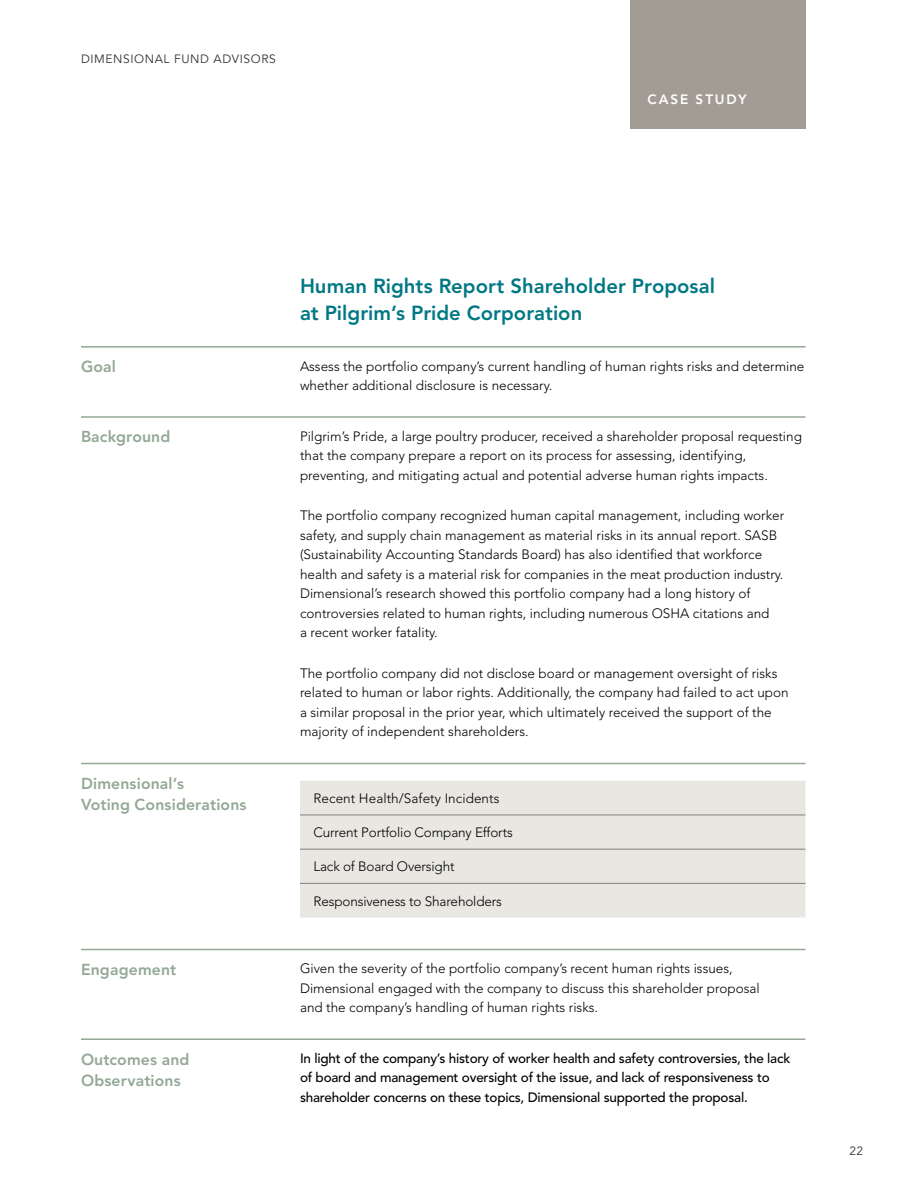
<style>
.page{position:relative;width:918px;height:1188px;background:#fff}
.page>*{position:absolute;margin:0;border:0;box-sizing:border-box;transform-origin:0 0}
.Table_Header{font:800 20.25px/27px "Avenir LT Std";color:#007883}
.Table_Body_Left{font:800 15.75px/21px "Avenir LT Std";letter-spacing:.01em;color:#93a895}
.Table_Body_Right{font:300 13.5px/19.5px "Avenir LT Std";color:#000}
.Table_Body_Right_Dar{font:500 13.5px/19.5px "Avenir LT Std";letter-spacing:-.015em;color:#000}
.Body_Copy{font:300 13.5px "Avenir LT Std";letter-spacing:-.01em;color:#000}
.Subhead_2_U_L{font:800 13.5px "Avenir LT Std";letter-spacing:.135em;color:#fff}
.Running_Header{font:12px "Avenir LT Std";letter-spacing:.05em;color:#333}
</style>
<div class="page">
<hr style="left:81px;top:346px;width:219px;height:2px;background:#93a895">
<hr style="left:300px;top:346px;width:506px;height:2px;background:#93a895">
<hr style="left:81px;top:416px;width:219px;height:2px;background:#93a895">
<hr style="left:300px;top:416px;width:506px;height:2px;background:#93a895">
<hr style="left:81px;top:1038px;width:219px;height:2px;background:#93a895">
<hr style="left:300px;top:1038px;width:506px;height:2px;background:#93a895">
<hr style="left:81px;top:763px;width:219px;height:1px;background:#93a895">
<hr style="left:81px;top:949px;width:219px;height:1px;background:#93a895">
<hr style="left:300px;top:763px;width:506px;height:1px;background:#93a895">
<hr style="left:300px;top:949px;width:506px;height:1px;background:#93a895">
<div style="left:630px;top:0;width:176px;height:129px;background:#a39c94"></div>
<div style="left:300px;top:781px;width:506px;height:137px;background:#e9e7e1"></div>
<hr style="left:300px;top:815px;width:506px;height:1px;background:#808080">
<hr style="left:300px;top:849px;width:506px;height:1px;background:#808080">
<hr style="left:300px;top:883px;width:506px;height:1px;background:#808080">
<p class="Running_Header" style="left:81px;top:52px;width:196px">DIMENSIONAL FUND ADVISORS</p>
<p class="Subhead_2_U_L" style="left:647px;top:91px;width:101px">CASE STUDY</p>
<p class="Table_Header" style="left:300px;top:272px;width:417px">Human Rights Report Shareholder Proposal at Pilgrim’s Pride Corporation</p>
<p class="Table_Body_Left" style="left:81px;top:356px;width:36px">Goal</p>
<p class="Table_Body_Right" style="left:300px;top:356px;width:506px">Assess the portfolio company’s current handling of human rights risks and determine whether additional disclosure is necessary.</p>
<p class="Table_Body_Left" style="left:81px;top:426px;width:91px">Background</p>
<p class="Table_Body_Right" style="left:300px;top:426px;width:503px">Pilgrim’s Pride, a large poultry producer, received a shareholder proposal requesting that the company prepare a report on its process for assessing, identifying, preventing, and mitigating actual and potential adverse human rights impacts.</p>
<p class="Table_Body_Right" style="left:300px;top:506px;width:486px">The portfolio company recognized human capital management, including worker safety, and supply chain management as material risks in its annual report. SASB (Sustainability Accounting Standards Board) has also identified that workforce health and safety is a material risk for companies in the meat production industry.<br>Dimensional’s research showed this portfolio company had a long history of controversies related to human rights, including numerous OSHA citations and<br>a recent worker fatality.</p>
<p class="Table_Body_Right" style="left:300px;top:663px;width:490px">The portfolio company did not disclose board or management oversight of risks related to human or labor rights. Additionally, the company had failed to act upon a similar proposal in the prior year, which ultimately received the support of the majority of independent shareholders.</p>
<p class="Table_Body_Left" style="left:81px;top:773px;width:167px">Dimensional’s<br>Voting Considerations</p>
<p class="Body_Copy" style="left:314px;top:790px;width:188px">Recent Health/Safety Incidents</p>
<p class="Body_Copy" style="left:314px;top:825px;width:201px">Current Portfolio Company Efforts</p>
<p class="Body_Copy" style="left:314px;top:859px;width:143px">Lack of Board Oversight</p>
<p class="Body_Copy" style="left:314px;top:893px;width:190px">Responsiveness to Shareholders</p>
<p class="Table_Body_Left" style="left:81px;top:959px;width:97px">Engagement</p>
<p class="Table_Body_Right" style="left:300px;top:959px;width:461px">Given the severity of the portfolio company’s recent human rights issues,<br>Dimensional engaged with the company to discuss this shareholder proposal and the company’s handling of human rights risks.</p>
<p class="Table_Body_Left" style="left:81px;top:1049px;width:110px">Outcomes and<br>Observations</p>
<p class="Table_Body_Right_Dar" style="left:300px;top:1049px;width:492px">In light of the company’s history of worker health and safety controversies, the lack of board and management oversight of the issue, and lack of responsiveness to shareholder concerns on these topics, Dimensional supported the proposal.</p>
<p class="Running_Header" style="left:849px;top:1144px;width:15px">22</p>
</div>
